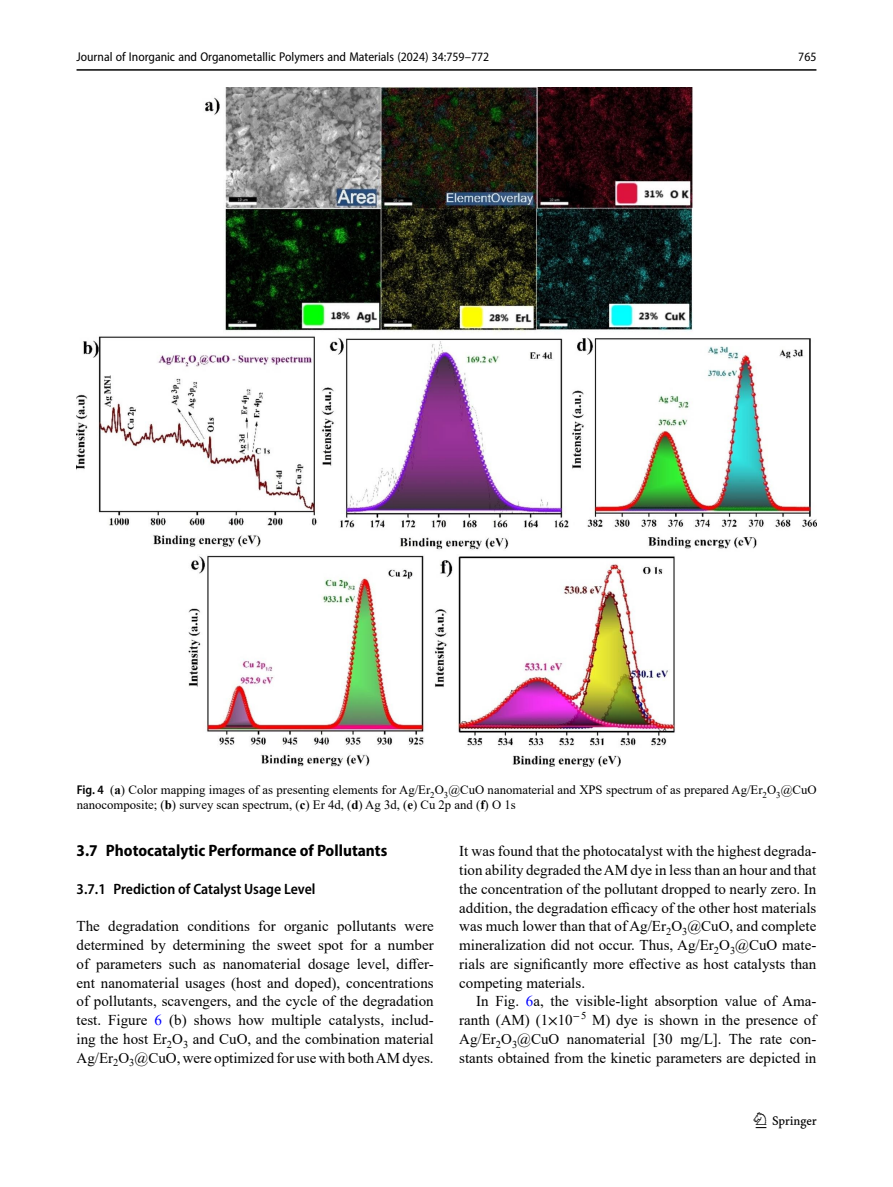
<style>
.page{position:relative;width:893px;height:1187px;background:#fff}
.page>*{position:absolute;margin:0;border:0;box-sizing:border-box;transform-origin:0 0}
.t1{font:22.5px "Springnew";color:#000}
.Head_2{font:700 semi-condensed 16.5px "Myriad Pro";color:#000}
.Body_Text{font:15px/18.8px "Times New Roman";color:#000;text-align:justify}
.Body_Text_Indent{font:15px/18.8px "Times New Roman";color:#000;text-align:justify}
.Head_3_after_2{font:600 semi-condensed 15px "Myriad Pro";color:#000}
.Figure_Caption{font:12.75px/15px "Times New Roman";color:#000}
.t2{font:semi-condensed 12.75px "Myriad Pro";color:#000}
.s1{font-family:"Myriad Pro";font-weight:600;font-stretch:semi-condensed}
.s2{font-weight:700}
.s3{color:#00f}
.s4{font-family:"STIX"}
</style>
<div class="page">
<hr style="left:77px;top:69px;width:739px;height:2px;background:#000">
<img style="left:77px;top:87px;width:740px;height:679px">
<p class="t2" style="left:77px;top:49px;width:414px">Journal of Inorganic and Organometallic Polymers and Materials (2024) 34:759–772</p>
<p class="t2" style="left:798px;top:49px;width:20px">765</p>
<p class="Figure_Caption" style="left:77px;top:782px;width:741px"><span class="s1">Fig. 4</span> (<span class="s2">a</span>) Color mapping images of as presenting elements for Ag/Er<sub>2</sub>O<sub>3</sub>@CuO nanomaterial and XPS spectrum of as prepared Ag/Er<sub>2</sub>O<sub>3</sub>@CuO nanocomposite; (<span class="s2">b</span>) survey scan spectrum, (<span class="s2">c</span>) Er 4d, (<span class="s2">d</span>) Ag 3d, (<span class="s2">e</span>) Cu 2p and (<span class="s2">f</span>) O 1s</p>
<p class="Head_2" style="left:77px;top:840px;width:312px">3.7 Photocatalytic Performance of Pollutants</p>
<p class="Head_3_after_2" style="left:77px;top:879px;width:241px">3.7.1 Prediction of Catalyst Usage Level</p>
<p class="Body_Text" style="left:77px;top:916px;width:359px">The degradation conditions for organic pollutants were determined by determining the sweet spot for a number of parameters such as nanomaterial dosage level, differ&shy;ent nanomaterial usages (host and doped), concentrations of pollutants, scavengers, and the cycle of the degradation test. Figure <span class="s3">6</span> (b) shows how multiple catalysts, includ&shy;ing the host Er<sub>2</sub>O<sub>3</sub> and CuO, and the combination material Ag/Er<sub>2</sub>O<sub>3</sub>@CuO, were optimized for use with both AM dyes.</p>
<p class="Body_Text" style="left:459px;top:841px;width:359px">It was found that the photocatalyst with the highest degrada&shy;tion ability degraded the AM dye in less than an hour and that the concentration of the pollutant dropped to nearly zero. In addition, the degradation efficacy of the other host materials was much lower than that of Ag/Er<sub>2</sub>O<sub>3</sub>@CuO, and complete mineralization did not occur. Thus, Ag/Er<sub>2</sub>O<sub>3</sub>@CuO mate&shy;rials are significantly more effective as host catalysts than competing materials.</p>
<p class="Body_Text_Indent" style="left:459px;top:991px;width:359px;text-indent:17px">In Fig. <span class="s3">6</span>a, the visible-light absorption value of Ama&shy;ranth (AM) (1<span class="s4">×</span>10<sup>−</sup><sup>5</sup> M) dye is shown in the presence of Ag/Er<sub>2</sub>O<sub>3</sub>@CuO nanomaterial [30 mg/L]. The rate con&shy;stants obtained from the kinetic parameters are depicted in</p>
<h1 class="t1" style="left:756px;top:1107px;width:63px">1 3</h1>
</div>
